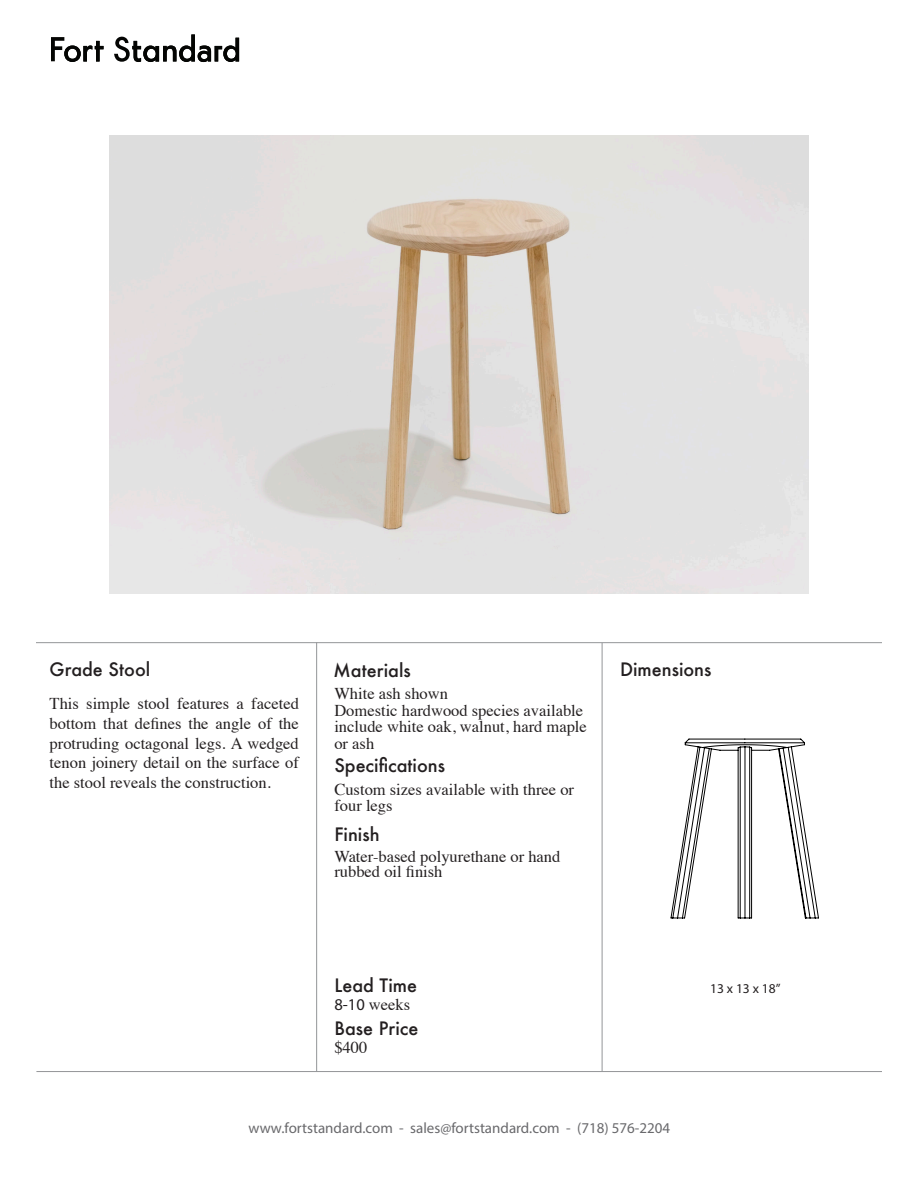
<style>
.page{position:relative;width:918px;height:1188px;background:#fff}
.page>*{position:absolute;margin:0;border:0;box-sizing:border-box;transform-origin:0 0}
.t1{font:500 18px "Futura";color:#231f20}
.t2{font:16.5px/19.8px "Times";color:#231f20}
.t3{font:15px "Myriad Pro";color:#69696c}
.t4{font:13.5px "Myriad Pro";color:#231f20}
.s1{font-family:"Myriad Pro"}
</style>
<div class="page">
<svg style="left:51px;top:37px;width:53px;height:25px"></svg>
<svg style="left:114px;top:35px;width:125px;height:27px"></svg>
<hr style="left:36px;top:642px;width:846px;height:1px;background:#939598">
<hr style="left:36px;top:1071px;width:846px;height:1px;background:#939598">
<hr style="left:316px;top:642px;width:1px;height:429px;background:#939598">
<hr style="left:602px;top:643px;width:1px;height:428px;background:#939598">
<img style="left:110px;top:135px;width:698px;height:459px">
<svg style="left:670px;top:738px;width:149px;height:181px"></svg>
<p class="t1" style="left:50px;top:657px;width:102px">Grade Stool</p>
<p class="t2" style="left:50px;top:692px;width:251px;text-align:justify">This simple stool features a faceted bottom that defines the angle of the protruding octagonal legs. A wedged tenon joinery detail on the surface of the stool reveals the construction.</p>
<p class="t1" style="left:334px;top:658px;width:79px">Materials</p>
<p class="t1" style="left:620px;top:657px;width:93px">Dimensions</p>
<p class="t2" style="left:334px;top:682px;width:115px">White ash shown</p>
<p class="t2" style="left:334px;top:701px;width:254px;line-height:16.5px">Domestic hardwood species available include white oak, walnut, hard maple or ash</p>
<p class="t1" style="left:334px;top:753px;width:112px">Specifications</p>
<p class="t2" style="left:334px;top:780px;width:241px;line-height:16.5px">Custom sizes available with three or four legs</p>
<p class="t1" style="left:334px;top:822px;width:47px">Finish</p>
<p class="t2" style="left:334px;top:847px;width:228px;line-height:15px">Water-based polyurethane or hand rubbed oil finish</p>
<p class="t1" style="left:334px;top:973px;width:84px">Lead Time</p>
<p class="t2" style="left:334px;top:993px;width:77px"><span class="s1">8-10</span> weeks</p>
<p class="t1" style="left:334px;top:1016px;width:85px">Base Price</p>
<p class="t2" style="left:334px;top:1036px;width:34px">$400</p>
<p class="t4" style="left:710px;top:980px;width:72px">13 x 13 x 18”</p>
<p class="t3" style="left:249px;top:1119px;width:423px">www.fortstandard.com - sales@fortstandard.com - (718) 576-2204</p>
</div>
